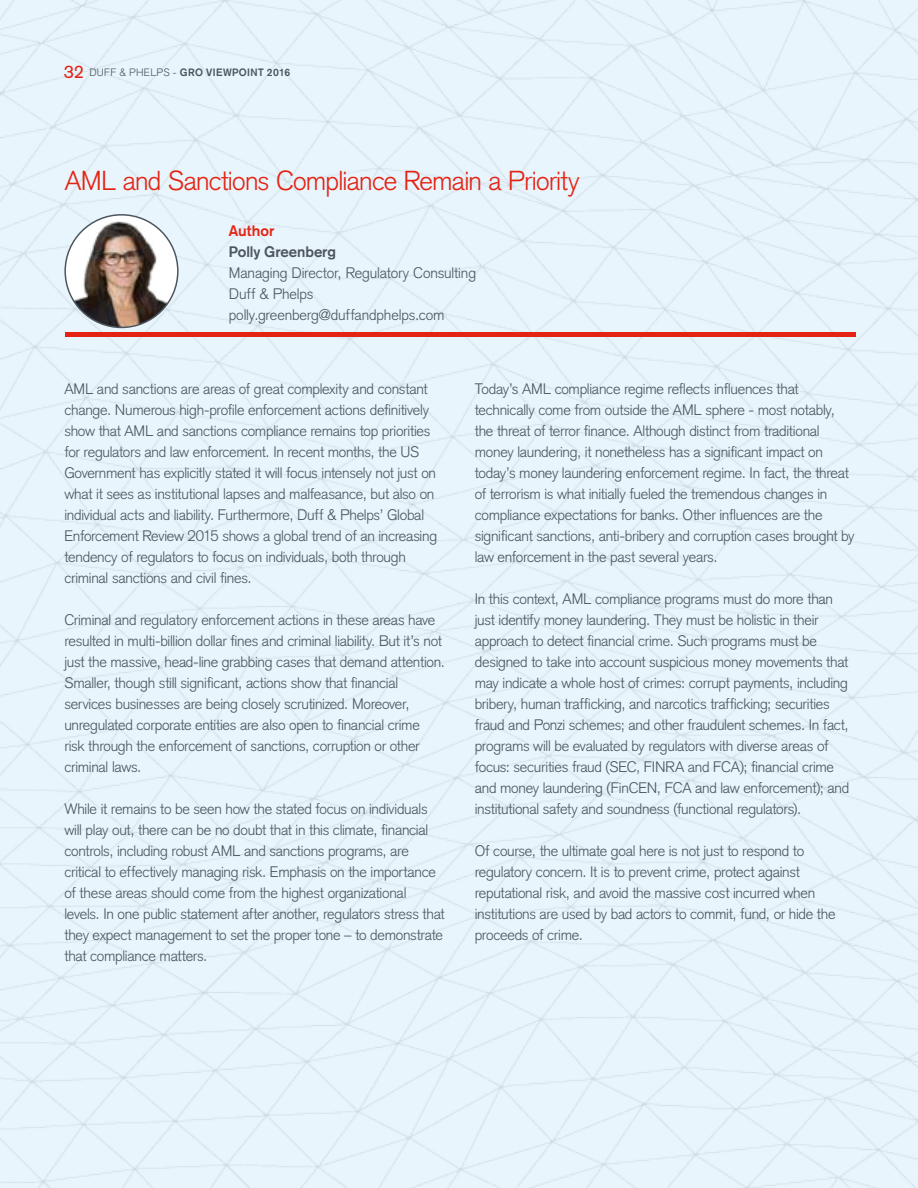
<style>
.page{position:relative;width:918px;height:1188px;background:#fff}
.page>*{position:absolute;margin:0;border:0;box-sizing:border-box;transform-origin:0 0}
.t1{font:300 27px "Akzidenz Grotesk";letter-spacing:-.025em;color:#e42313}
.t2{font:300 15px/21px "Akzidenz Grotesk";letter-spacing:-.02em;color:#4c565c}
.t3{font:700 15px "Akzidenz Grotesk";letter-spacing:-.005em;color:#4c565c}
.t4{font:700 15px "Akzidenz Grotesk";letter-spacing:.005em;color:#e42313}
.t5{font:700 10.5px "Akzidenz Grotesk";letter-spacing:.035em;color:#4c565c}
.s1{font-weight:400;font-size:18px;color:#e42313}
.s2{font-weight:300}
</style>
<div class="page">
<img style="left:0;top:0;width:918px;height:1188px">
<hr style="left:65px;top:333px;width:790px;height:4px;background:#e42313">
<div style="left:65px;top:215px;width:113px;height:112px;background:#fff;border-radius:50%"></div>
<img style="left:71px;top:215px;width:96px;height:112px">
<div style="left:64px;top:214px;width:115px;height:114px;border:2px solid #4c565c;border-radius:50%"></div>
<p class="t5" style="left:64px;top:66px;width:228px"><span class="s1">32</span> <span class="s2">DUFF &amp; PHELPS -</span> GRO VIEWPOINT 2016</p>
<h1 class="t1" style="left:65px;top:165px;width:516px">AML and Sanctions Compliance Remain a Priority</h1>
<p class="t4" style="left:229px;top:222px;width:47px">Author</p>
<p class="t3" style="left:229px;top:243px;width:109px">Polly Greenberg</p>
<p class="t2" style="left:229px;top:263px;width:249px">Managing Director, Regulatory Consulting<br>Duff &amp; Phelps polly.greenberg@duffandphelps.com</p>
<p class="t2" style="left:64px;top:379px;width:374px">AML and sanctions are areas of great complexity and constant change. Numerous high-profile enforcement actions definitively show that AML and sanctions compliance remains top priorities for regulators and law enforcement. In recent months, the US Government has explicitly stated it will focus intensely not just on what it sees as institutional lapses and malfeasance, but also on individual acts and liability. Furthermore, Duff &amp; Phelps’ Global Enforcement Review 2015 shows a global trend of an increasing tendency of regulators to focus on individuals, both through criminal sanctions and civil fines.</p>
<p class="t2" style="left:64px;top:610px;width:382px">Criminal and regulatory enforcement actions in these areas have resulted in multi-billion dollar fines and criminal liability. But it’s not just the massive, head-line grabbing cases that demand attention.<br>Smaller, though still significant, actions show that financial services businesses are being closely scrutinized. Moreover, unregulated corporate entities are also open to financial crime<br>risk through the enforcement of sanctions, corruption or other criminal laws.</p>
<p class="t2" style="left:64px;top:799px;width:382px">While it remains to be seen how the stated focus on individuals will play out, there can be no doubt that in this climate, financial controls, including robust AML and sanctions programs, are critical to effectively managing risk. Emphasis on the importance of these areas should come from the highest organizational levels. In one public statement after another, regulators stress that they expect management to set the proper tone – to demonstrate that compliance matters.</p>
<p class="t2" style="left:475px;top:379px;width:381px">Today’s AML compliance regime reflects influences that technically come from outside the AML sphere - most notably, the threat of terror finance. Although distinct from traditional money laundering, it nonetheless has a significant impact on today’s money laundering enforcement regime. In fact, the threat of terrorism is what initially fueled the tremendous changes in compliance expectations for banks. Other influences are the significant sanctions, anti-bribery and corruption cases brought by law enforcement in the past several years.</p>
<p class="t2" style="left:475px;top:589px;width:376px">In this context, AML compliance programs must do more than just identify money laundering. They must be holistic in their approach to detect financial crime. Such programs must be designed to take into account suspicious money movements that may indicate a whole host of crimes: corrupt payments, including bribery, human trafficking, and narcotics trafficking; securities fraud and Ponzi schemes; and other fraudulent schemes. In fact, programs will be evaluated by regulators with diverse areas of focus: securities fraud (SEC, FINRA and FCA); financial crime and money laundering (FinCEN, FCA and law enforcement); and institutional safety and soundness (functional regulators).</p>
<p class="t2" style="left:475px;top:841px;width:362px">Of course, the ultimate goal here is not just to respond to regulatory concern. It is to prevent crime, protect against reputational risk, and avoid the massive cost incurred when institutions are used by bad actors to commit, fund, or hide the proceeds of crime.</p>
</div>
